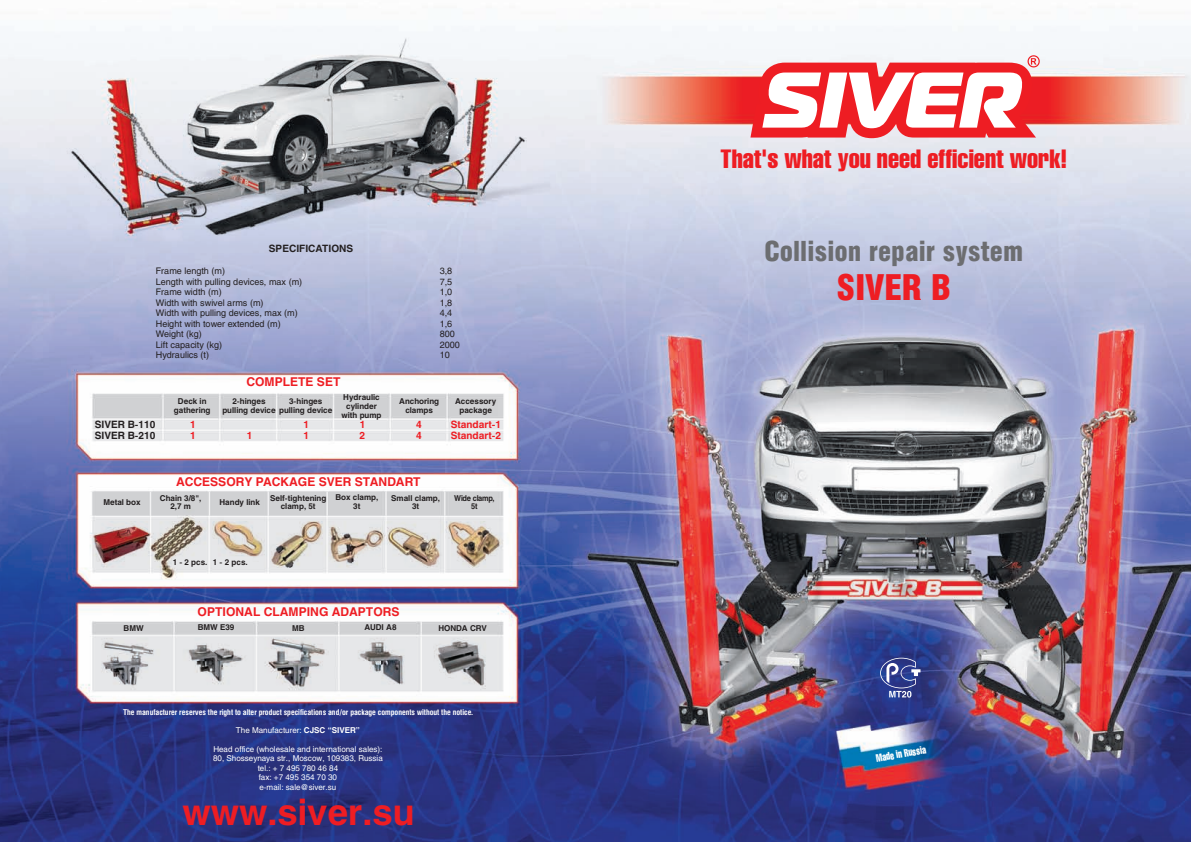
<style>
.page{position:relative;width:1191px;height:842px;background:#fff}
.page>*{position:absolute;margin:0;border:0;box-sizing:border-box;transform-origin:0 0}
.t1{font:700 36px "Helios C";color:#ee1d23}
.t2{font:36px "Helios Cond Black C";color:#ee1d23}
.t3{font:28px "Helios Cond Black C";color:#6c6d70}
.t4{font:26px "Helios Compressed C";color:#ee1d23}
.t5{font:700 12px "Helios C";color:#ee1d23}
.t6{font:10.8px "Helios Compressed C";color:#fff;scale:.87 1}
.t7{font:700 10px/11.4px "Helios C";color:#231f20}
.t8{font:700 10px/11.4px "Helios C";color:#ee1d23}
.t9{font:9px "Helios C";color:#231f20}
.t10{font:700 8px/9.3px "Helios C";color:#231f20;text-align:center}
.t11{font:8px/9.4px "Helios C";color:#fff;text-align:center}
.t12{font:700 8px "Helios Cond C";color:#fff}
.t13{font:700 8px/8.5px "Helios C";letter-spacing:-.04em;color:#231f20;text-align:center;scale:.91 1}
.s1{font-weight:700}
</style>
<div class="page">
<img style="left:0;top:29px;width:1191px;height:813px">
<svg style="left:750px;top:55px;width:289px;height:83px"></svg>
<svg style="left:880px;top:658px;width:40px;height:40px;background:#5460a1"></svg>
<p class="t7" style="left:269px;top:243px;width:86px">SPECIFICATIONS</p>
<p class="t9" style="left:156px;top:267px;width:71px">Frame length (m)</p>
<p class="t9" style="left:440px;top:267px;width:14px">3,8</p>
<p class="t9" style="left:156px;top:278px;width:148px">Length with pulling devices, max (m)</p>
<p class="t9" style="left:440px;top:278px;width:14px">7,5</p>
<p class="t9" style="left:156px;top:288px;width:67px">Frame width (m)</p>
<p class="t9" style="left:440px;top:288px;width:14px">1,0</p>
<p class="t9" style="left:156px;top:299px;width:109px">Width with swivel arms (m)</p>
<p class="t9" style="left:440px;top:299px;width:14px">1,8</p>
<p class="t9" style="left:156px;top:309px;width:143px">Width with pulling devices, max (m)</p>
<p class="t9" style="left:440px;top:309px;width:14px">4,4</p>
<p class="t9" style="left:156px;top:320px;width:126px">Height with tower extended (m)</p>
<p class="t9" style="left:440px;top:320px;width:14px">1,6</p>
<p class="t9" style="left:156px;top:330px;width:48px">Weight (kg)</p>
<p class="t9" style="left:440px;top:330px;width:17px">800</p>
<p class="t9" style="left:156px;top:341px;width:68px">Lift capacity (kg)</p>
<p class="t9" style="left:440px;top:341px;width:22px">2000</p>
<p class="t9" style="left:156px;top:351px;width:55px">Hydraulics (t)</p>
<p class="t9" style="left:440px;top:351px;width:12px">10</p>
<h3 class="t5" style="left:246px;top:377px;width:95px">COMPLETE SET</h3>
<p class="t10" style="left:174px;top:397px;width:38px">Deck in gathering</p>
<p class="t10" style="left:222px;top:397px;width:112px;text-align:left;text-indent:10px">2-hinges<br>pulling device pulling device</p>
<p class="t10" style="left:341px;top:393px;width:41px">Hydraulic cylinder with pump</p>
<p class="t10" style="left:289px;top:397px;width:35px">3-hinges</p>
<p class="t10" style="left:399px;top:397px;width:41px">Anchoring clamps</p>
<p class="t10" style="left:455px;top:397px;width:43px">Accessory package</p>
<p class="t7" style="left:95px;top:419px;width:62px">SIVER B-110<br>SIVER B-210</p>
<p class="t8" style="left:304px;top:419px;width:7px">1<br>1</p>
<p class="t8" style="left:190px;top:419px;width:7px">1<br>1</p>
<p class="t8" style="left:247px;top:431px;width:7px">1</p>
<p class="t8" style="left:360px;top:419px;width:7px">1<br>2</p>
<p class="t8" style="left:416px;top:419px;width:7px">4<br>4</p>
<p class="t8" style="left:451px;top:419px;width:52px">Standart-1<br>Standart-2</p>
<h3 class="t5" style="left:176px;top:476px;width:246px">ACCESSORY PACKAGE SVER STANDART</h3>
<p class="t10" style="left:160px;top:494px;width:43px;line-height:8.5px">Chain 3/8",<br>2,7 m</p>
<p class="t10" style="left:219px;top:498px;width:42px">Handy link</p>
<p class="t10" style="left:391px;top:494px;width:50px;line-height:8.5px">Small clamp,<br>3t</p>
<p class="t13" style="left:454px;top:494px;width:46px">Wide clamp,<br>5t</p>
<p class="t10" style="left:103px;top:498px;width:39px">Metal box</p>
<p class="t10" style="left:270px;top:494px;width:58px;line-height:8.5px">Self-tightening clamp, 5t</p>
<p class="t10" style="left:335px;top:494px;width:44px;line-height:8.5px">Box clamp,<br>3t</p>
<p class="t10" style="left:213px;top:558px;width:36px">1 - 2 pcs.</p>
<p class="t10" style="left:173px;top:558px;width:36px">1 - 2 pcs.</p>
<h3 class="t5" style="left:198px;top:606px;width:203px">OPTIONAL CLAMPING ADAPTORS</h3>
<p class="t10" style="left:124px;top:624px;width:22px">BMW</p>
<p class="t10" style="left:198px;top:624px;width:38px">BMW E39</p>
<p class="t10" style="left:292px;top:624px;width:14px">MB</p>
<p class="t10" style="left:364px;top:624px;width:34px">AUDI A8</p>
<p class="t10" style="left:438px;top:624px;width:50px">HONDA CRV</p>
<p class="t12" style="left:123px;top:709px;width:351px">The manufacturer reserves the right to alter product specifications and/or package components without the notice.</p>
<p class="t11" style="left:236px;top:726px;width:125px">The Manufacturer: <span class="s1">CJSC “SIVER”</span></p>
<p class="t11" style="left:213px;top:745px;width:171px">Head office (wholesale and international sales):<br>80, Shosseynaya str., Moscow, 109383, Russia tel.: + 7 495 780 46 84<br>fax: +7 495 354 70 30<br>e-mail: sale@siver.su</p>
<h1 class="t1" style="left:182px;top:797px;width:233px">www.siver.su</h1>
<h3 class="t4" style="left:720px;top:146px;width:348px">That's what you need efficient work!</h3>
<h2 class="t3" style="left:764px;top:239px;width:260px">Collision repair system</h2>
<h1 class="t2" style="left:836px;top:270px;width:116px">SIVER В</h1>
<h3 class="t6" style="left:875px;top:753px;width:59px;rotate:-10deg">Made in Russia</h3>
</div>
